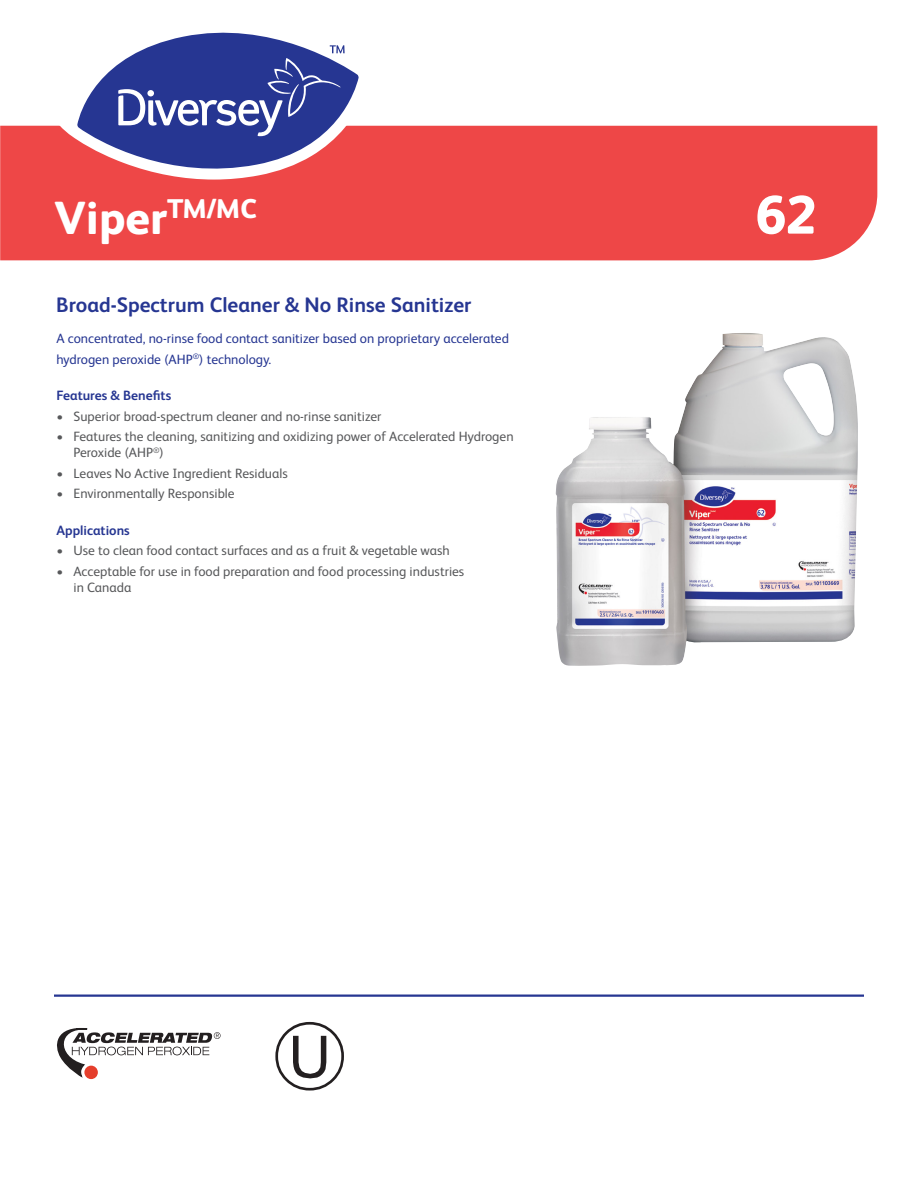
<style>
.page{position:relative;width:918px;height:1188px;background:#fff}
.page>*{position:absolute;margin:0;border:0;box-sizing:border-box;transform-origin:0 0}
.t1{font:800 54px "FS Albert Pro";color:#fff}
.Fancy_Name_page_1{font:800 46.5px "FS Albert Pro";color:#fff}
.Product_Descriptor_p{font:700 21px "FS Albert Pro";color:#263692}
.bullet{font:13.5px/16.2px "FS Albert Pro";color:#57585a}
.Intro_sentence_page{font:13.5px "FS Albert Pro";color:#263692}
.Section_headings{font:700 13.5px "FS Albert Pro";color:#263692}
</style>
<div class="page">
<div style="left:0;top:126px;width:877px;height:134px;background:#ee4747"></div>
<hr style="left:54px;top:995px;width:810px;height:2px;background:#263692">
<div style="left:84px;top:1066px;width:14px;height:13px;border:2px solid #e53e2c;border-radius:50%"></div>
<svg style="left:57px;top:1028px;width:164px;height:50px"></svg>
<img style="left:556px;top:333px;width:302px;height:333px">
<svg style="left:275px;top:1022px;width:69px;height:69px"></svg>
<svg style="left:57px;top:125px;width:317px;height:55px;background:#ef5555"></svg>
<svg style="left:77px;top:32px;width:282px;height:149px"></svg>
<svg style="left:118px;top:45px;width:227px;height:91px;background:#4b58a4"></svg>
<p class="Fancy_Name_page_1" style="left:54px;top:181px;width:204px">Viper<sup>TM/MC</sup></p>
<p class="t1" style="left:756px;top:173px;width:63px">62</p>
<p class="Product_Descriptor_p" style="left:56px;top:290px;width:417px">Broad-Spectrum Cleaner &amp; No Rinse Sanitizer</p>
<p class="Intro_sentence_page" style="left:57px;top:329px;width:454px">A concentrated, no-rinse food contact sanitizer based on proprietary accelerated</p>
<p class="Intro_sentence_page" style="left:57px;top:350px;width:216px">hydrogen peroxide (AHP<sup>®</sup>) technology.</p>
<p class="Section_headings" style="left:57px;top:386px;width:116px">Features &amp; Benefits</p>
<p class="bullet" style="left:57px;top:407px;width:327px">• Superior broad-spectrum cleaner and no-rinse sanitizer</p>
<p class="bullet" style="left:74px;top:427px;width:442px;text-indent:-17px">• Features the cleaning, sanitizing and oxidizing power of Accelerated Hydrogen<br>Peroxide (AHP<sup>®</sup>)</p>
<p class="bullet" style="left:57px;top:464px;width:233px">• Leaves No Active Ingredient Residuals</p>
<p class="bullet" style="left:57px;top:484px;width:180px">• Environmentally Responsible</p>
<p class="Section_headings" style="left:57px;top:521px;width:75px">Applications</p>
<p class="bullet" style="left:57px;top:541px;width:395px">• Use to clean food contact surfaces and as a fruit &amp; vegetable wash</p>
<p class="bullet" style="left:74px;top:562px;width:392px;text-indent:-17px">• Acceptable for use in food preparation and food processing industries in Canada</p>
</div>
